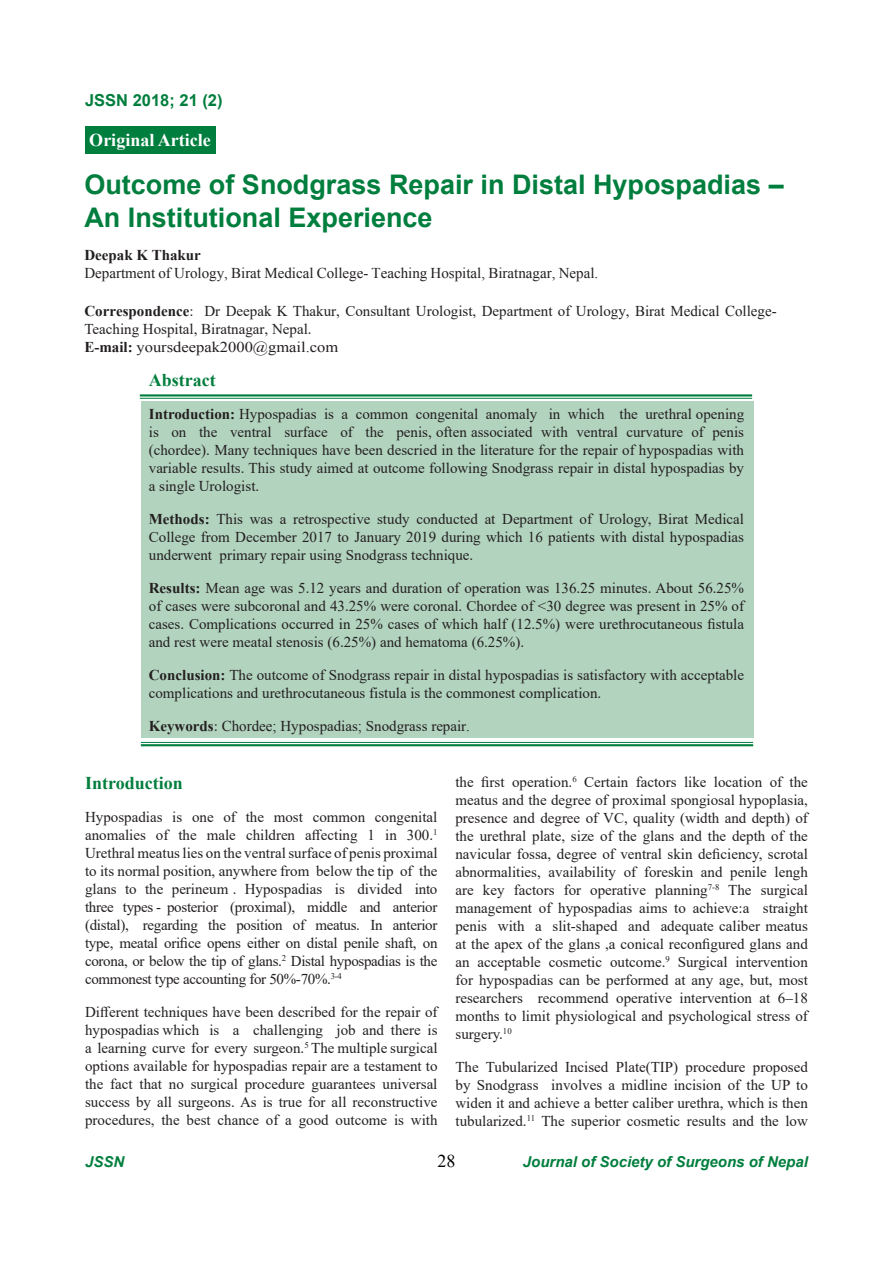
<style>
.page{position:relative;width:893px;height:1263px;background:#fff}
.page>*{position:absolute;margin:0;border:0;box-sizing:border-box;transform-origin:0 0}
.t1{font:700 27px/33px "Arial";color:#007e3d}
.t2{font:700 18px "Times New Roman";color:#007e3d}
.t3{font:700 18px "Times New Roman";color:#fff}
.t4{font:18px "Times New Roman";color:#000}
.t5{font:700 16.5px "Arial";color:#007e3d}
.t6{font:15px/18px "Times New Roman";color:#231f20;text-align:justify}
.t7{font:15px "Times New Roman";color:#231f20}
.t8{font:italic 700 15px "Arial";color:#007e3d}
.t9{font:700 15px "Times New Roman";color:#231f20}
.s1{font-weight:700}
.s2{font-style:inherit}
</style>
<div class="page">
<div style="left:141px;top:402px;width:612px;height:336px;background:#b2d3be"></div>
<hr style="left:140px;top:394px;width:612px;height:2px;background:#007e3d">
<hr style="left:140px;top:398px;width:612px;height:1px;background:#007e3d">
<hr style="left:141px;top:742px;width:612px;height:1px;background:#007e3d">
<hr style="left:141px;top:744px;width:612px;height:2px;background:#007e3d">
<div style="left:85px;top:126px;width:130px;height:28px;background:#007e3d"></div>
<p class="t5" style="left:85px;top:89px;width:139px">JSSN 2018; 21 (2)</p>
<p class="t3" style="left:89px;top:127px;width:123px">Original Article</p>
<h1 class="t1" style="left:84px;top:168px;width:701px">Outcome of Snodgrass Repair in Distal Hypospadias –<br>An Institutional Experience</h1>
<p class="t9" style="left:84px;top:244px;width:118px">Deepak K Thakur</p>
<p class="t7" style="left:84px;top:263px;width:515px">Department of Urology, Birat Medical College- Teaching Hospital, Biratnagar, Nepal.</p>
<p class="t6" style="left:84px;top:302px;width:694px;text-align:left"><span class="s1">Correspondence</span>: Dr Deepak K Thakur, Consultant Urologist, Department of Urology, Birat <span class="s2">Medical College-<br></span>Teaching Hospital, Biratnagar, Nepal.<br><span class="s1">E-mail:</span> <span class="s2">yoursdeepak2000@gmail.com</span></p>
<p class="t2" style="left:149px;top:366px;width:68px">Abstract</p>
<p class="t6" style="left:149px;top:404px;width:597px"><span class="s1">Introduction:</span> Hypospadias is a common congenital anomaly in which the urethral opening is on the ventral surface of the penis, often associated with ventral curvature of penis (chordee). Many techniques have been descried in the literature for the repair of hypospadias with variable results. This study aimed at outcome following Snodgrass repair in distal hypospadias by a single Urologist.</p>
<p class="t6" style="left:149px;top:509px;width:597px"><span class="s1">Methods:</span> This was a retrospective study conducted at Department of Urology, Birat Medical College from December 2017 to January 2019 during which 16 patients with distal hypospadias underwent primary repair using Snodgrass technique.</p>
<p class="t6" style="left:149px;top:578px;width:597px"><span class="s1">Results:</span> Mean age was 5.12 years and duration of operation was 136.25 minutes. About 56.25% of cases were subcoronal and 43.25% were coronal. Chordee of &lt;30 degree was present in 25% of cases. Complications occurred in 25% cases of which half (12.5%) were urethrocutaneous fistula and rest were meatal stenosis (6.25%) and hematoma (6.25%).</p>
<p class="t6" style="left:149px;top:665px;width:597px"><span class="s1">Conclusion:</span> The outcome of Snodgrass repair in distal hypospadias is satisfactory with acceptable complications and urethrocutaneous fistula is the commonest complication.</p>
<p class="t6" style="left:149px;top:716px;width:323px"><span class="s1">Keywords</span>: <span class="s2">Chordee;</span> Hypospadias<span class="s2">;</span> Snodgrass repair<span class="s2">.</span></p>
<p class="t2" style="left:85px;top:769px;width:99px">Introduction</p>
<p class="t6" style="left:85px;top:807px;width:354px">Hypospadias is one of the most common congenital anomalies of the male children affecting 1 in 300.<sup>1<br></sup>Urethral meatus lies on the ventral surface of penis proximal to its normal position, anywhere from below the tip of the glans to the perineum . Hypospadias is divided into three types - posterior (proximal), middle and anterior (distal), regarding the position of meatus. In anterior type, meatal orifice opens either on distal penile shaft, on corona, or below the tip of glans.<sup>2</sup> Distal hypospadias is the commonest type accounting for 50%-70%.<sup>3-4</sup></p>
<p class="t6" style="left:85px;top:1002px;width:354px">Different techniques have been described for the repair of hypospadias which is a challenging job and there is a learning curve for every surgeon.<sup>5</sup> The multiple surgical options available for hypospadias repair are a testament to the fact that no surgical procedure guarantees universal success by all surgeons. As is true for all reconstructive procedures, the best chance of a good outcome is with</p>
<p class="t6" style="left:455px;top:772px;width:354px">the first operation.<sup>6</sup> Certain factors like location of the meatus and the degree of proximal spongiosal hypoplasia, presence and degree of VC, quality (width and depth) of the urethral plate, size of the glans and the depth of the navicular fossa, degree of ventral skin deficiency, scrotal abnormalities, availability of foreskin and penile lengh are key factors for operative planning<sup>7-8</sup> The surgical management of hypospadias aims to achieve:a straight penis with a slit-shaped and adequate caliber meatus at the apex of the glans ,a conical reconfigured glans and an acceptable cosmetic outcome.<sup>9</sup> Surgical intervention for hypospadias can be performed at any age, but, most researchers recommend operative intervention at 6‒18 months to limit physiological and psychological stress of surgery.<sup>10</sup></p>
<p class="t6" style="left:455px;top:1057px;width:354px">The Tubularized Incised Plate(TIP) procedure proposed by Snodgrass involves a midline incision of the UP to widen it and achieve a better caliber urethra, which is then tubularized.<sup>11</sup> The superior cosmetic results and the low</p>
<p class="t8" style="left:85px;top:1152px;width:41px">JSSN</p>
<p class="t4" style="left:437px;top:1148px;width:19px">28</p>
<p class="t8" style="left:523px;top:1152px;width:287px">Journal of Society of Surgeons of Nepal</p>
</div>
